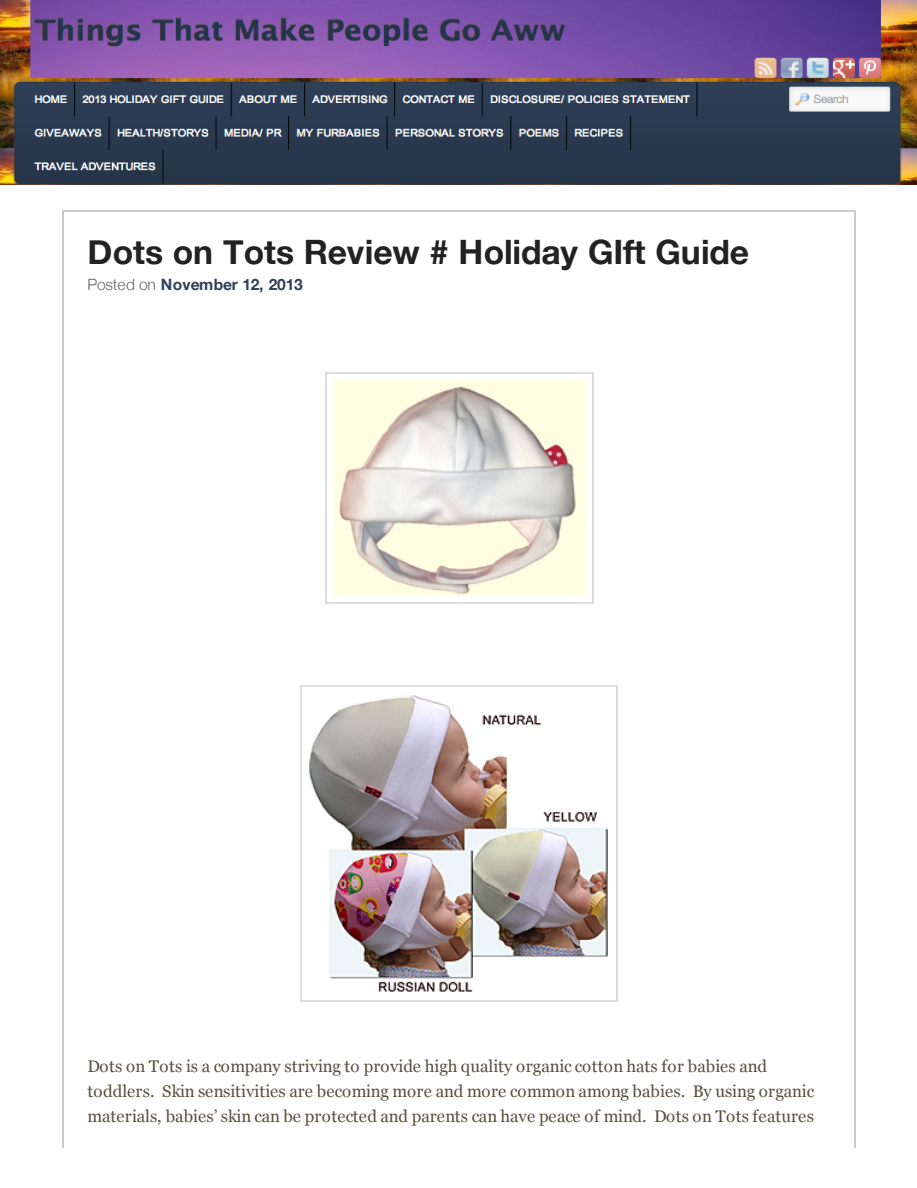
<style>
.page{position:relative;width:917px;height:1188px;background:#fff}
.page>*{position:absolute;margin:0;border:0;box-sizing:border-box;transform-origin:0 0}
.t1{font:700 33.6px "Helvetica Neue";letter-spacing:-.005em;color:#222}
.t2{font:16.8px/25.2px "Georgia";letter-spacing:-.005em;color:#58503d}
.t3{font:700 15.6px "Helvetica Neue";letter-spacing:-.02em;color:#2f4057}
.s1{font-weight:300;color:#666}
</style>
<div class="page">
<hr style="left:62px;top:210px;width:794px;height:1px;background:#ccc">
<hr style="left:62px;top:210px;width:2px;height:937px;background:#ccc">
<hr style="left:854px;top:210px;width:2px;height:937px;background:#ccc">
<hr style="left:325px;top:372px;width:268px;height:1px;background:#ddd">
<hr style="left:325px;top:602px;width:268px;height:2px;background:#ddd">
<hr style="left:325px;top:372px;width:1px;height:232px;background:#ddd">
<hr style="left:592px;top:372px;width:1px;height:232px;background:#ddd">
<img style="left:334px;top:380px;width:250px;height:215px">
<hr style="left:300px;top:685px;width:317px;height:1px;background:#ddd">
<hr style="left:300px;top:1001px;width:317px;height:1px;background:#ddd">
<hr style="left:300px;top:685px;width:1px;height:317px;background:#ddd">
<hr style="left:616px;top:685px;width:1px;height:317px;background:#ddd">
<img style="left:309px;top:695px;width:299px;height:297px">
<img style="left:0;top:0;width:916px;height:185px">
<h1 class="t1" style="left:88px;top:231px;width:663px">Dots on Tots Review # Holiday GIft Guide</h1>
<p class="t3" style="left:88px;top:275px;width:216px"><span class="s1">Posted on</span> November 12, 2013</p>
<p class="t2" style="left:88px;top:1054px;width:728px">Dots on Tots is a company striving to provide high quality organic cotton hats for babies and toddlers. Skin sensitivities are becoming more and more common among babies. By using organic materials, babies’ skin can be protected and parents can have peace of mind. Dots on Tots features</p>
</div>
